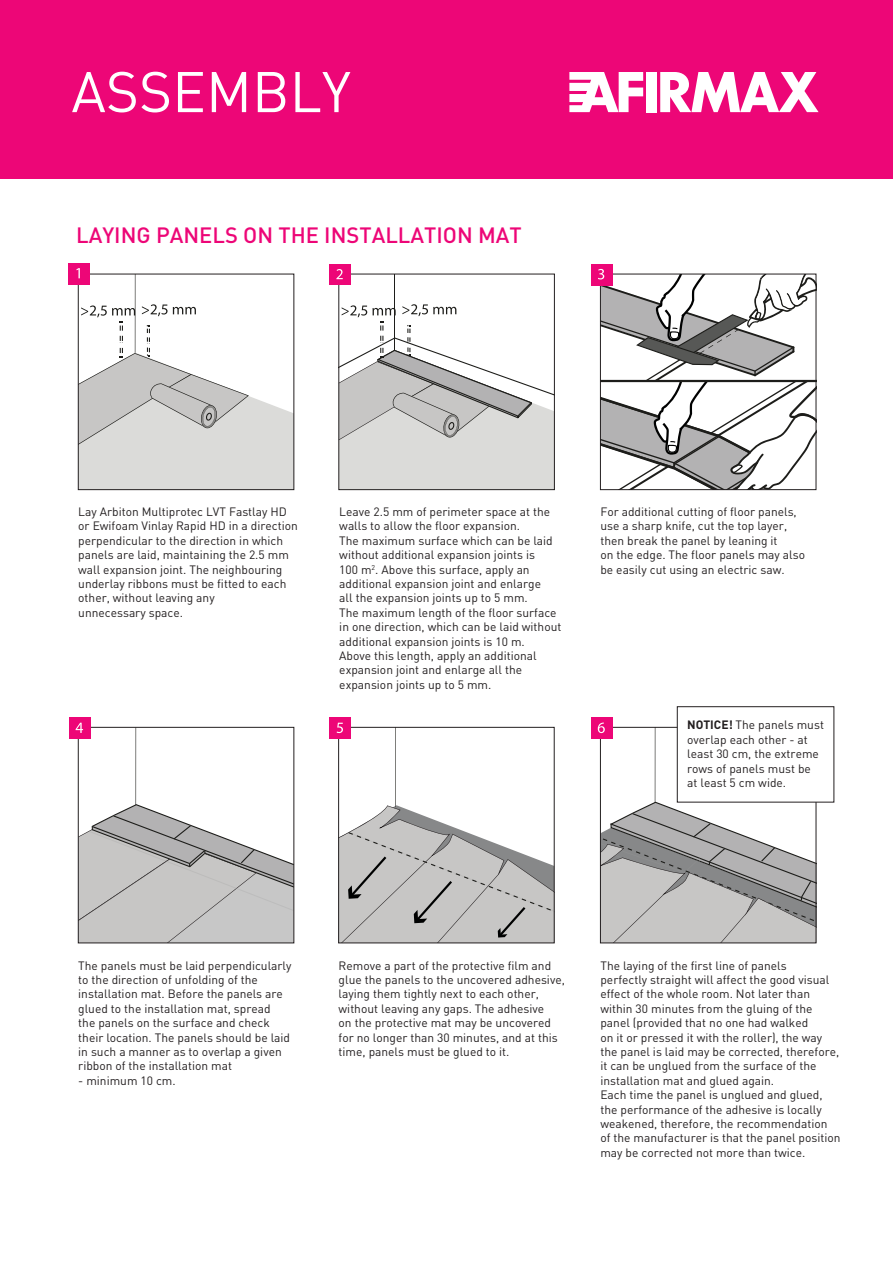
<style>
.page{position:relative;width:893px;height:1263px;background:#fff}
.page>*{position:absolute;margin:0;border:0;box-sizing:border-box;transform-origin:0 0}
.t1{font:56.4px "DIN Pro";color:#fff}
.t2{font:500 21.9px "DIN Pro";color:#ed0677}
.t3{font:12px/14.4px "DIN Pro";color:#231f20}
.t4{font:12px/14.4px "DIN Pro";color:#231f20}
.s1{font-weight:700}
</style>
<div class="page">
<hr style="left:394px;top:274px;width:1px;height:80px;background:#1d1d1a">
<svg style="left:340px;top:304px;width:213px;height:184px"></svg>
<div style="left:338px;top:274px;width:217px;height:216px;border:1px solid #231f20"></div>
<hr style="left:136px;top:727px;width:1px;height:80px;background:#1d1d1a">
<svg style="left:80px;top:804px;width:212px;height:137px"></svg>
<div style="left:78px;top:727px;width:216px;height:216px;border:1px solid #231f20"></div>
<hr style="left:395px;top:727px;width:1px;height:80px;background:#1d1d1a">
<svg style="left:340px;top:805px;width:213px;height:136px"></svg>
<div style="left:338px;top:727px;width:217px;height:216px;border:1px solid #231f20"></div>
<div style="left:330px;top:264px;width:21px;height:21px;background:#ed0677"></div>
<svg style="left:336px;top:269px;width:7px;height:10px"></svg>
<div style="left:591px;top:264px;width:21px;height:21px;background:#ed0677"></div>
<svg style="left:598px;top:269px;width:218px;height:221px"></svg>
<div style="left:69px;top:718px;width:21px;height:21px;background:#ed0677"></div>
<svg style="left:76px;top:723px;width:7px;height:10px"></svg>
<div style="left:330px;top:718px;width:21px;height:21px;background:#ed0677"></div>
<svg style="left:337px;top:723px;width:6px;height:10px"></svg>
<hr style="left:655px;top:727px;width:1px;height:77px;background:#1d1d1a">
<svg style="left:602px;top:802px;width:212px;height:139px"></svg>
<div style="left:600px;top:727px;width:216px;height:216px;border:1px solid #231f20"></div>
<div style="left:591px;top:718px;width:21px;height:21px;background:#ed0677"></div>
<svg style="left:598px;top:722px;width:7px;height:11px"></svg>
<div style="left:677px;top:706px;width:157px;height:96px;background:#fff;border:1px solid #231f20"></div>
<hr style="left:135px;top:274px;width:1px;height:81px;background:#1d1d1a">
<svg style="left:80px;top:304px;width:212px;height:184px"></svg>
<div style="left:78px;top:274px;width:216px;height:216px;border:1px solid #231f20"></div>
<div style="left:69px;top:263px;width:21px;height:21px;background:#ed0677"></div>
<svg style="left:76px;top:268px;width:4px;height:10px"></svg>
<div style="left:0;top:0;width:893px;height:179px;background:#ed0677"></div>
<div style="left:646px;top:72px;width:10px;height:40px;background:#fff"></div>
<svg style="left:660px;top:72px;width:159px;height:40px"></svg>
<svg style="left:569px;top:72px;width:74px;height:40px"></svg>
<h1 class="t1" style="left:71px;top:47px;width:281px">ASSEMBLY</h1>
<h2 class="t2" style="left:76px;top:220px;width:447px">LAYING PANELS ON THE INSTALLATION MAT</h2>
<p class="t3" style="left:78px;top:503px;width:221px">Lay Arbiton Multiprotec LVT Fastlay HD or Ewifoam Vinlay Rapid HD in a direction perpendicular to the direction in which panels are laid, maintaining the 2.5 mm wall expansion joint. The neighbouring underlay ribbons must be fitted to each other, without leaving any<br>unnecessary space.</p>
<p class="t3" style="left:339px;top:503px;width:224px">Leave 2.5 mm of perimeter space at the walls to allow the floor expansion.<br>The maximum surface which can be laid without additional expansion joints is<br>100 m<sup>2</sup>. Above this surface, apply an additional expansion joint and enlarge<br>all the expansion joints up to 5 mm.<br>The maximum length of the floor surface in one direction, which can be laid without additional expansion joints is 10 m.<br>Above this length, apply an additional expansion joint and enlarge all the expansion joints up to 5 mm.</p>
<p class="t3" style="left:600px;top:503px;width:206px">For additional cutting of floor panels, use a sharp knife, cut the top layer, then break the panel by leaning it<br>on the edge. The floor panels may also be easily cut using an electric saw.</p>
<p class="t4" style="left:687px;top:717px;width:138px"><span class="s1">NOTICE!</span> The panels must overlap each other - at least 30 cm, the extreme rows of panels must be at least 5 cm wide.</p>
<p class="t3" style="left:78px;top:957px;width:215px">The panels must be laid perpendicularly to the direction of unfolding of the installation mat. Before the panels are glued to the installation mat, spread<br>the panels on the surface and check their location. The panels should be laid in such a manner as to overlap a given ribbon of the installation mat</p>
<p class="t3" style="left:78px;top:1072px;width:99px">- minimum 10 cm.</p>
<p class="t3" style="left:339px;top:957px;width:228px">Remove a part of the protective film and glue the panels to the uncovered adhesive, laying them tightly next to each other, without leaving any gaps. The adhesive<br>on the protective mat may be uncovered for no longer than 30 minutes, and at this time, panels must be glued to it.</p>
<p class="t3" style="left:600px;top:957px;width:242px">The laying of the first line of panels<br>perfectly straight will affect the good visual effect of the whole room. Not later than within 30 minutes from the gluing of the panel (provided that no one had walked<br>on it or pressed it with the roller), the way the panel is laid may be corrected, therefore, it can be unglued from the surface of the installation mat and glued again.<br>Each time the panel is unglued and glued, the performance of the adhesive is locally weakened, therefore, the recommendation<br>of the manufacturer is that the panel position may be corrected not more than twice.</p>
</div>
